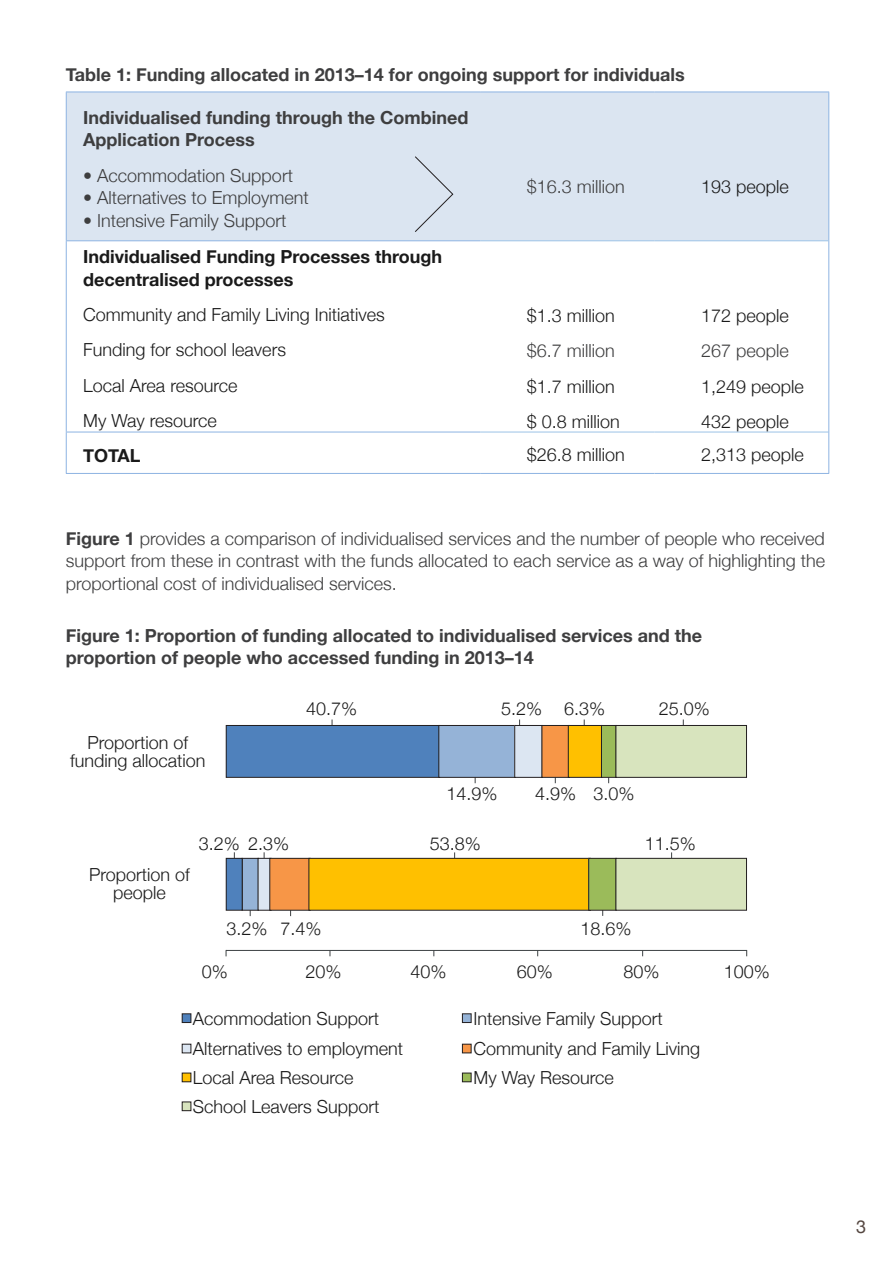
<style>
.page{position:relative;width:893px;height:1263px;background:#fff}
.page>*{position:absolute;margin:0;border:0;box-sizing:border-box;transform-origin:0 0}
.BODY{font:300 18px "Helvetica Neue";color:#1a1a1a}
.BODY-2{font:300 18px/22.5px "Helvetica Neue";color:#3e3e3f;text-align:justify}
.BODY-3{font:700 18px/22.5px "Helvetica Neue";color:#3e3e3f}
.BODY-4{font:700 18px/22.5px "Helvetica Neue";color:#1a1a1a}
.Fins___Table_header{font:18px "Helvetica Neue";color:#544640}
.s1{font-weight:700}
</style>
<div class="page">
<div style="left:67px;top:93px;width:761px;height:147px;background:#dbe5f1"></div>
<svg style="left:67px;top:241px;width:761px;height:191px"></svg>
<hr style="left:66px;top:92px;width:1px;height:148px;background:#8db3e2">
<hr style="left:828px;top:92px;width:1px;height:149px;background:#8db3e2">
<hr style="left:66px;top:241px;width:1px;height:191px;background:#8db3e2">
<hr style="left:66px;top:92px;width:414px;height:1px;background:#8db3e2">
<hr style="left:480px;top:92px;width:174px;height:1px;background:#8db3e2">
<hr style="left:654px;top:92px;width:175px;height:1px;background:#8db3e2">
<hr style="left:66px;top:240px;width:414px;height:1px;background:#8db3e2">
<hr style="left:480px;top:240px;width:174px;height:1px;background:#9bc2e6">
<hr style="left:654px;top:240px;width:174px;height:1px;background:#9bc2e6">
<hr style="left:828px;top:241px;width:1px;height:191px;background:#8db3e2">
<hr style="left:66px;top:432px;width:1px;height:41px;background:#8db3e2">
<hr style="left:66px;top:432px;width:414px;height:1px;background:#8db3e2">
<hr style="left:480px;top:432px;width:174px;height:1px;background:#9bc2e6">
<hr style="left:654px;top:432px;width:174px;height:1px;background:#9bc2e6">
<hr style="left:66px;top:473px;width:414px;height:1px;background:#8db3e2">
<hr style="left:480px;top:473px;width:174px;height:1px;background:#8db3e2">
<hr style="left:654px;top:473px;width:175px;height:1px;background:#8db3e2">
<hr style="left:828px;top:432px;width:1px;height:41px;background:#8db3e2">
<div style="left:182px;top:1014px;width:9px;height:8px;background:#4f81bc"></div>
<div style="left:182px;top:1013px;width:9px;height:10px;border:1px solid #231f20"></div>
<div style="left:462px;top:1014px;width:9px;height:8px;background:#95b3d7"></div>
<div style="left:462px;top:1013px;width:9px;height:10px;border:1px solid #231f20"></div>
<div style="left:182px;top:1044px;width:9px;height:9px;background:#dce6f2"></div>
<div style="left:462px;top:1044px;width:9px;height:9px;background:#f79647"></div>
<div style="left:462px;top:1044px;width:9px;height:9px;border:1px solid #231f20"></div>
<div style="left:182px;top:1073px;width:9px;height:9px;background:#ffc000"></div>
<div style="left:462px;top:1073px;width:9px;height:9px;background:#9bbb5a"></div>
<div style="left:462px;top:1073px;width:9px;height:9px;border:1px solid #231f20"></div>
<div style="left:182px;top:1102px;width:9px;height:9px;background:#d8e4be"></div>
<div style="left:182px;top:1102px;width:9px;height:9px;border:1px solid #231f20"></div>
<hr style="left:226px;top:950px;width:521px;height:1px;background:#3d4143">
<div style="left:414px;top:156px;width:39px;height:76px;background:#dbe5f1"></div>
<div style="left:242px;top:858px;width:16px;height:52px;background:#95b3d7"></div>
<div style="left:242px;top:858px;width:17px;height:52px;border:1px solid #231f20"></div>
<div style="left:226px;top:858px;width:16px;height:52px;background:#4f81bc"></div>
<div style="left:226px;top:858px;width:16px;height:52px;border:1px solid #231f20"></div>
<div style="left:258px;top:858px;width:13px;height:52px;background:#dce6f2"></div>
<div style="left:258px;top:858px;width:13px;height:52px;border:1px solid #231f20"></div>
<div style="left:270px;top:858px;width:40px;height:52px;background:#f79647"></div>
<div style="left:309px;top:858px;width:281px;height:52px;background:#ffc000"></div>
<div style="left:309px;top:858px;width:282px;height:52px;border:1px solid #231f20"></div>
<div style="left:589px;top:858px;width:27px;height:52px;background:#9bbb5a"></div>
<div style="left:588px;top:858px;width:28px;height:52px;border:1px solid #231f20"></div>
<div style="left:616px;top:858px;width:130px;height:52px;background:#d8e4be"></div>
<div style="left:616px;top:858px;width:131px;height:52px;border:1px solid #231f20"></div>
<div style="left:226px;top:725px;width:214px;height:52px;background:#4f81bc"></div>
<div style="left:226px;top:725px;width:214px;height:52px;border:1px solid #231f20"></div>
<div style="left:439px;top:725px;width:76px;height:52px;background:#95b3d7"></div>
<div style="left:439px;top:725px;width:76px;height:52px;border:1px solid #231f20"></div>
<div style="left:515px;top:725px;width:27px;height:52px;background:#dce6f2"></div>
<div style="left:514px;top:725px;width:28px;height:52px;border:1px solid #231f20"></div>
<div style="left:542px;top:725px;width:27px;height:52px;background:#f79647"></div>
<div style="left:568px;top:725px;width:34px;height:52px;background:#ffc000"></div>
<div style="left:568px;top:725px;width:34px;height:52px;border:1px solid #231f20"></div>
<div style="left:601px;top:725px;width:15px;height:52px;background:#9bbb5a"></div>
<div style="left:601px;top:725px;width:15px;height:52px;border:1px solid #231f20"></div>
<div style="left:616px;top:725px;width:130px;height:52px;background:#d8e4be"></div>
<div style="left:616px;top:725px;width:131px;height:52px;border:1px solid #231f20"></div>
<p class="BODY-3" style="left:66px;top:64px;width:620px">Table 1: Funding allocated in 2013–14 for ongoing support for individuals</p>
<p class="BODY-3" style="left:83px;top:107px;width:387px">Individualised funding through the Combined<br>Application Process</p>
<p class="BODY-2" style="left:83px;top:163px;width:211px">• Accommodation Support</p>
<p class="BODY-2" style="left:83px;top:185px;width:227px">• Alternatives to Employment</p>
<p class="BODY-2" style="left:83px;top:208px;width:205px">• Intensive Family Support</p>
<p class="BODY-2" style="left:527px;top:174px;width:100px">$16.3 million</p>
<p class="BODY" style="left:701px;top:172px;width:89px">193 people</p>
<p class="BODY-4" style="left:83px;top:246px;width:360px">Individualised Funding Processes through decentralised processes</p>
<p class="BODY" style="left:83px;top:300px;width:303px">Community and Family Living Initiatives</p>
<p class="BODY" style="left:83px;top:335px;width:204px">Funding for school leavers</p>
<p class="BODY" style="left:83px;top:371px;width:156px">Local Area resource</p>
<p class="BODY" style="left:83px;top:406px;width:135px">My Way resource</p>
<p class="BODY" style="left:527px;top:301px;width:90px">$1.3 million</p>
<p class="BODY-2" style="left:527px;top:338px;width:90px">$6.7 million</p>
<p class="BODY" style="left:527px;top:372px;width:90px">$1.7 million</p>
<p class="BODY" style="left:527px;top:407px;width:95px">$ 0.8 million</p>
<p class="BODY" style="left:701px;top:301px;width:89px">172 people</p>
<p class="BODY-2" style="left:701px;top:338px;width:89px">267 people</p>
<p class="BODY" style="left:701px;top:372px;width:104px">1,249 people</p>
<p class="BODY" style="left:701px;top:407px;width:89px">432 people</p>
<p class="BODY-4" style="left:83px;top:444px;width:59px">TOTAL</p>
<p class="BODY" style="left:527px;top:440px;width:100px">$26.8 million</p>
<p class="BODY" style="left:701px;top:440px;width:104px">2,313 people</p>
<p class="BODY-2" style="left:66px;top:526px;width:761px"><span class="s1">Figure 1</span> provides a comparison of individualised services and the number of people who received support from these in contrast with the funds allocated to each service as a way of highlighting the proportional cost of individualised services.</p>
<p class="BODY-3" style="left:66px;top:625px;width:638px">Figure 1: Proportion of funding allocated to individualised services and the proportion of people who accessed funding in 2013–14</p>
<p class="BODY" style="left:88px;top:728px;width:102px">Proportion of</p>
<p class="BODY" style="left:70px;top:746px;width:137px">funding allocation</p>
<p class="BODY" style="left:306px;top:694px;width:53px">40.7%</p>
<p class="BODY" style="left:501px;top:694px;width:106px">5.2% 6.3%</p>
<p class="BODY" style="left:659px;top:694px;width:53px">25.0%</p>
<p class="BODY" style="left:446px;top:779px;width:53px">14.9%</p>
<p class="BODY" style="left:535px;top:779px;width:101px">4.9% 3.0%</p>
<p class="BODY" style="left:89px;top:860px;width:102px">Proportion of</p>
<p class="BODY" style="left:113px;top:878px;width:54px">people</p>
<p class="BODY" style="left:199px;top:829px;width:92px">3.2% 2.3%</p>
<p class="BODY" style="left:430px;top:829px;width:53px">53.8%</p>
<p class="BODY" style="left:645px;top:829px;width:53px">11.5%</p>
<p class="BODY" style="left:227px;top:914px;width:97px">3.2% 7.4%</p>
<p class="BODY" style="left:581px;top:914px;width:53px">18.6%</p>
<p class="BODY" style="left:202px;top:957px;width:28px">0%</p>
<p class="BODY" style="left:305px;top:957px;width:38px">20%</p>
<p class="BODY" style="left:410px;top:957px;width:38px">40%</p>
<p class="BODY" style="left:517px;top:957px;width:38px">60%</p>
<p class="BODY" style="left:623px;top:957px;width:38px">80%</p>
<p class="BODY" style="left:724px;top:957px;width:48px">100%</p>
<p class="BODY" style="left:193px;top:1004px;width:188px">Acommodation Support</p>
<p class="BODY" style="left:474px;top:1004px;width:191px">Intensive Family Support</p>
<p class="BODY" style="left:474px;top:1034px;width:228px">Community and Family Living</p>
<p class="BODY" style="left:474px;top:1063px;width:142px">My Way Resource</p>
<p class="BODY" style="left:193px;top:1034px;width:212px">Alternatives to employment</p>
<p class="BODY" style="left:193px;top:1063px;width:162px">Local Area Resource</p>
<p class="BODY" style="left:193px;top:1092px;width:188px">School Leavers Support</p>
<p class="Fins___Table_header" style="left:856px;top:1213px;width:12px">3</p>
</div>
